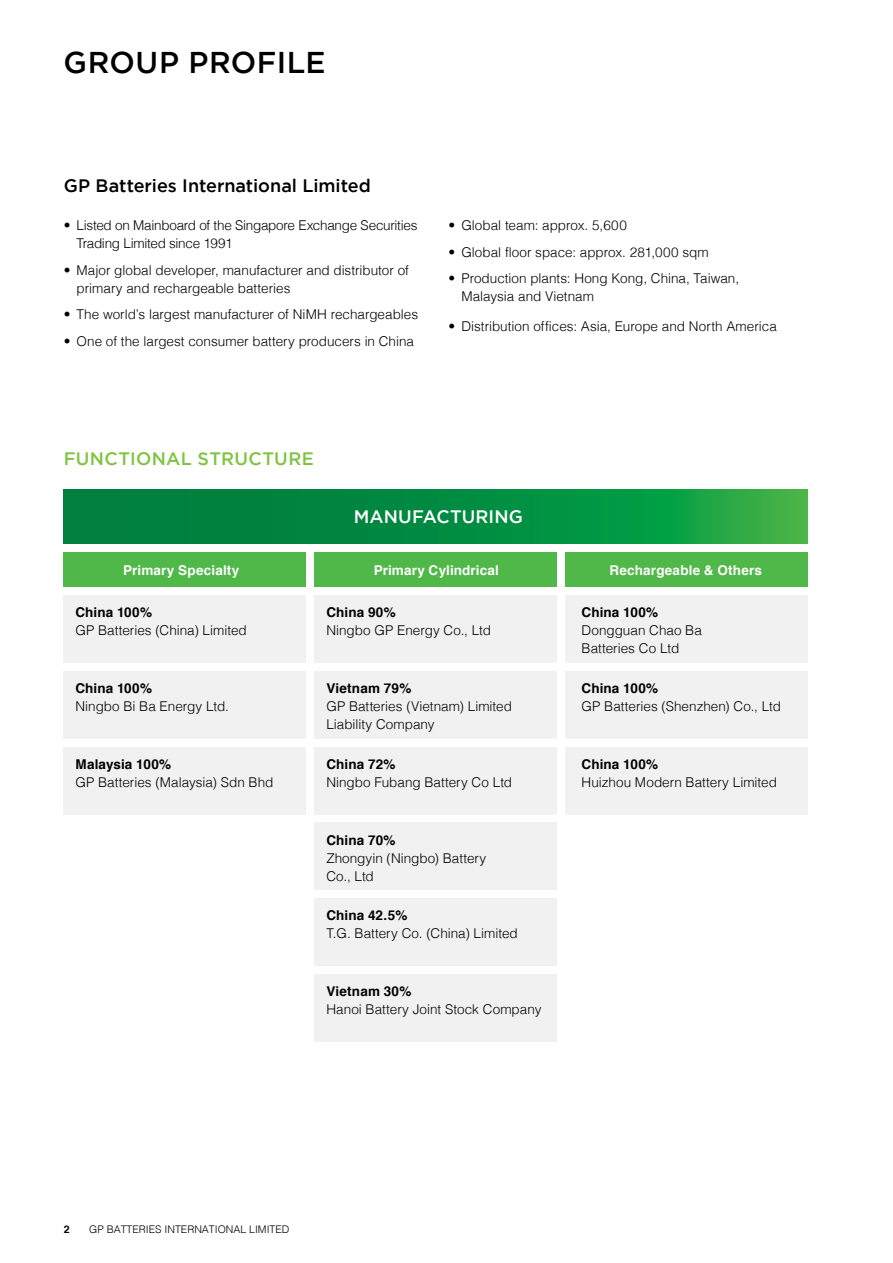
<style>
.page{position:relative;width:893px;height:1263px;background:#fff}
.page>*{position:absolute;margin:0;border:0;box-sizing:border-box;transform-origin:0 0}
.t1{font:500 30px "Gotham";letter-spacing:.015em;color:#000}
.t2{font:500 18px "Gotham";color:#000}
.t3{font:500 18px "Gotham";letter-spacing:.015em;color:#80c342}
.t4{font:500 18px "Gotham";letter-spacing:.005em;color:#fff}
.t5{font:300 13.5px/18px "Helvetica";color:#000}
.t6{font:700 13.5px "Helvetica";letter-spacing:.01em;color:#000}
.t7{font:300 13.5px/18px "Helvetica";letter-spacing:-.02em;color:#000}
.t8{font:700 13.5px "Helvetica";letter-spacing:.01em;color:#fff}
.t9{font:300 10.5px "Helvetica";color:#000}
.t10{font:700 10.5px "Helvetica";color:#000}
</style>
<div class="page">
<svg style="left:64px;top:489px;width:744px;height:55px;background:#088f41"></svg>
<div style="left:64px;top:595px;width:242px;height:67px;background:#f1f1f2"></div>
<div style="left:64px;top:671px;width:242px;height:67px;background:#f1f1f2"></div>
<div style="left:64px;top:552px;width:242px;height:35px;background:#50b848"></div>
<div style="left:315px;top:595px;width:242px;height:67px;background:#f1f1f2"></div>
<div style="left:315px;top:747px;width:242px;height:67px;background:#f1f1f2"></div>
<div style="left:315px;top:671px;width:242px;height:67px;background:#f1f1f2"></div>
<div style="left:315px;top:823px;width:242px;height:67px;background:#f1f1f2"></div>
<div style="left:315px;top:898px;width:242px;height:68px;background:#f1f1f2"></div>
<div style="left:315px;top:974px;width:242px;height:68px;background:#f1f1f2"></div>
<div style="left:315px;top:552px;width:242px;height:35px;background:#50b848"></div>
<div style="left:565px;top:595px;width:243px;height:67px;background:#f1f1f2"></div>
<div style="left:565px;top:671px;width:243px;height:67px;background:#f1f1f2"></div>
<div style="left:565px;top:747px;width:243px;height:67px;background:#f1f1f2"></div>
<div style="left:565px;top:552px;width:243px;height:35px;background:#50b848"></div>
<div style="left:64px;top:747px;width:242px;height:67px;background:#f1f1f2"></div>
<h1 class="t1" style="left:63px;top:45px;width:264px">GROUP PROFILE</h1>
<h2 class="t2" style="left:64px;top:175px;width:308px">GP Batteries International Limited</h2>
<p class="t7" style="left:77px;top:215px;width:342px;text-indent:-13px">• Listed on Mainboard of the Singapore Exchange Securities<br>Trading Limited since 1991</p>
<p class="t5" style="left:77px;top:260px;width:334px;text-indent:-13px">• Major global developer, manufacturer and distributor of primary and rechargeable batteries</p>
<p class="t5" style="left:64px;top:304px;width:356px">• The world’s largest manufacturer of NiMH rechargeables</p>
<p class="t5" style="left:64px;top:331px;width:352px">• One of the largest consumer battery producers in China</p>
<p class="t5" style="left:449px;top:216px;width:180px">• Global team: approx. 5,600</p>
<p class="t5" style="left:449px;top:242px;width:262px">• Global floor space: approx. 281,000 sqm</p>
<p class="t5" style="left:461px;top:269px;width:279px;text-indent:-13px">• Production plants: Hong Kong, China, Taiwan,<br>Malaysia and Vietnam</p>
<p class="t5" style="left:449px;top:316px;width:330px">• Distribution offices: Asia, Europe and North America</p>
<h2 class="t3" style="left:64px;top:448px;width:252px">FUNCTIONAL STRUCTURE</h2>
<h2 class="t4" style="left:354px;top:506px;width:171px">MANUFACTURING</h2>
<p class="t8" style="left:123px;top:559px;width:118px">Primary Specialty</p>
<p class="t8" style="left:374px;top:559px;width:127px">Primary Cylindrical</p>
<p class="t8" style="left:609px;top:559px;width:154px">Rechargeable &amp; Others</p>
<p class="t6" style="left:75px;top:602px;width:78px">China 100%</p>
<p class="t5" style="left:75px;top:621px;width:173px">GP Batteries (China) Limited</p>
<p class="t6" style="left:326px;top:602px;width:71px">China 90%</p>
<p class="t5" style="left:326px;top:621px;width:166px">Ningbo GP Energy Co., Ltd</p>
<p class="t6" style="left:582px;top:602px;width:78px">China 100%</p>
<p class="t5" style="left:582px;top:620px;width:122px">Dongguan Chao Ba<br>Batteries Co Ltd</p>
<p class="t6" style="left:75px;top:677px;width:78px">China 100%</p>
<p class="t5" style="left:75px;top:696px;width:155px">Ningbo Bi Ba Energy Ltd.</p>
<p class="t6" style="left:326px;top:677px;width:86px">Vietnam 79%</p>
<p class="t5" style="left:326px;top:696px;width:187px">GP Batteries (Vietnam) Limited<br>Liability Company</p>
<p class="t6" style="left:582px;top:677px;width:78px">China 100%</p>
<p class="t5" style="left:582px;top:696px;width:201px">GP Batteries (Shenzhen) Co., Ltd</p>
<p class="t6" style="left:75px;top:753px;width:97px">Malaysia 100%</p>
<p class="t5" style="left:75px;top:772px;width:200px">GP Batteries (Malaysia) Sdn Bhd</p>
<p class="t6" style="left:326px;top:753px;width:71px">China 72%</p>
<p class="t5" style="left:326px;top:772px;width:187px">Ningbo Fubang Battery Co Ltd</p>
<p class="t6" style="left:582px;top:753px;width:78px">China 100%</p>
<p class="t5" style="left:582px;top:772px;width:197px">Huizhou Modern Battery Limited</p>
<p class="t6" style="left:326px;top:829px;width:71px">China 70%</p>
<p class="t5" style="left:326px;top:848px;width:161px">Zhongyin (Ningbo) Battery<br>Co., Ltd</p>
<p class="t6" style="left:326px;top:905px;width:82px">China 42.5%</p>
<p class="t5" style="left:326px;top:924px;width:193px">T.G. Battery Co. (China) Limited</p>
<p class="t6" style="left:326px;top:981px;width:87px">Vietnam 30%</p>
<p class="t5" style="left:326px;top:999px;width:217px">Hanoi Battery Joint Stock Company</p>
<p class="t10" style="left:64px;top:1221px;width:7px">2</p>
<p class="t9" style="left:89px;top:1220px;width:202px">GP BATTERIES INTERNATIONAL LIMITED</p>
</div>
